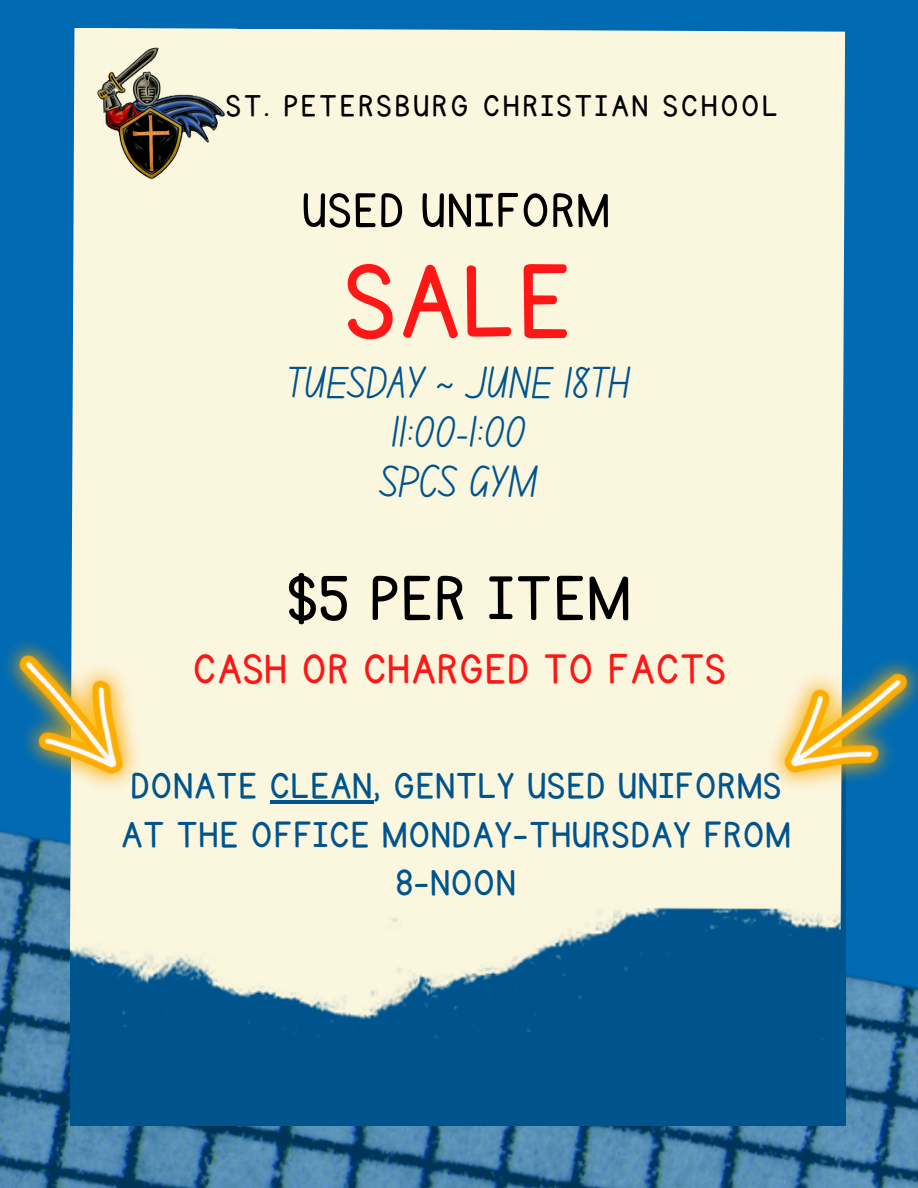
<style>
.page{position:relative;width:918px;height:1188px;background:#006bb3}
.page>*{position:absolute;margin:0;border:0;box-sizing:border-box;transform-origin:0 0}
.t1{font:120px "KG Primary Penmanship";color:#ff1616}
.t2{font:72px "KG Primary Penmanship";letter-spacing:.03em;color:#000}
.t3{font:55.05px "KG Primary Penmanship";letter-spacing:.03em;color:#000}
.t4{font:48px "KG Primary Penmanship";letter-spacing:.03em;color:#ff1616}
.t5{font:45.15px/49.5px "Canva School Font";color:#00548d;text-align:center}
.t6{font:42px/48.3px "KG Primary Penmanship";letter-spacing:.03em;color:#00548d;text-align:center}
.t7{font:34.95px "KG Primary Penmanship";letter-spacing:.095em;color:#000}
</style>
<div class="page">
<img style="left:0;top:830px;width:918px;height:358px">
<div style="left:70px;top:715px;width:776px;height:410px;background:#00548d"></div>
<img style="left:70px;top:28px;width:775px;height:1012px">
<img style="left:92px;top:44px;width:134px;height:137px">
<img style="left:756px;top:622px;width:162px;height:199px">
<hr style="left:270px;top:801px;width:103px;height:3px;background:#00548d">
<img style="left:6px;top:628px;width:162px;height:174px">
<h2 class="t7" style="left:226px;top:89px;width:553px">ST. PETERSBURG CHRISTIAN SCHOOL</h2>
<h1 class="t3" style="left:302px;top:184px;width:309px">USED UNIFORM</h1>
<h3 class="t1" style="left:345px;top:244px;width:227px">SALE</h3>
<h3 class="t5" style="left:287px;top:364px;width:345px">TUESDAY ~ JUNE 18TH<br>11:00-1:00<br>SPCS GYM</h3>
<h4 class="t2" style="left:287px;top:564px;width:345px">$5 PER ITEM</h4>
<h4 class="t4" style="left:193px;top:646px;width:534px">CASH OR CHARGED TO FACTS</h4>
<p class="t6" style="left:121px;top:763px;width:671px">DONATE CLEAN, GENTLY USED UNIFORMS<br>AT THE OFFICE MONDAY-THURSDAY FROM<br>8-NOON</p>
</div>
